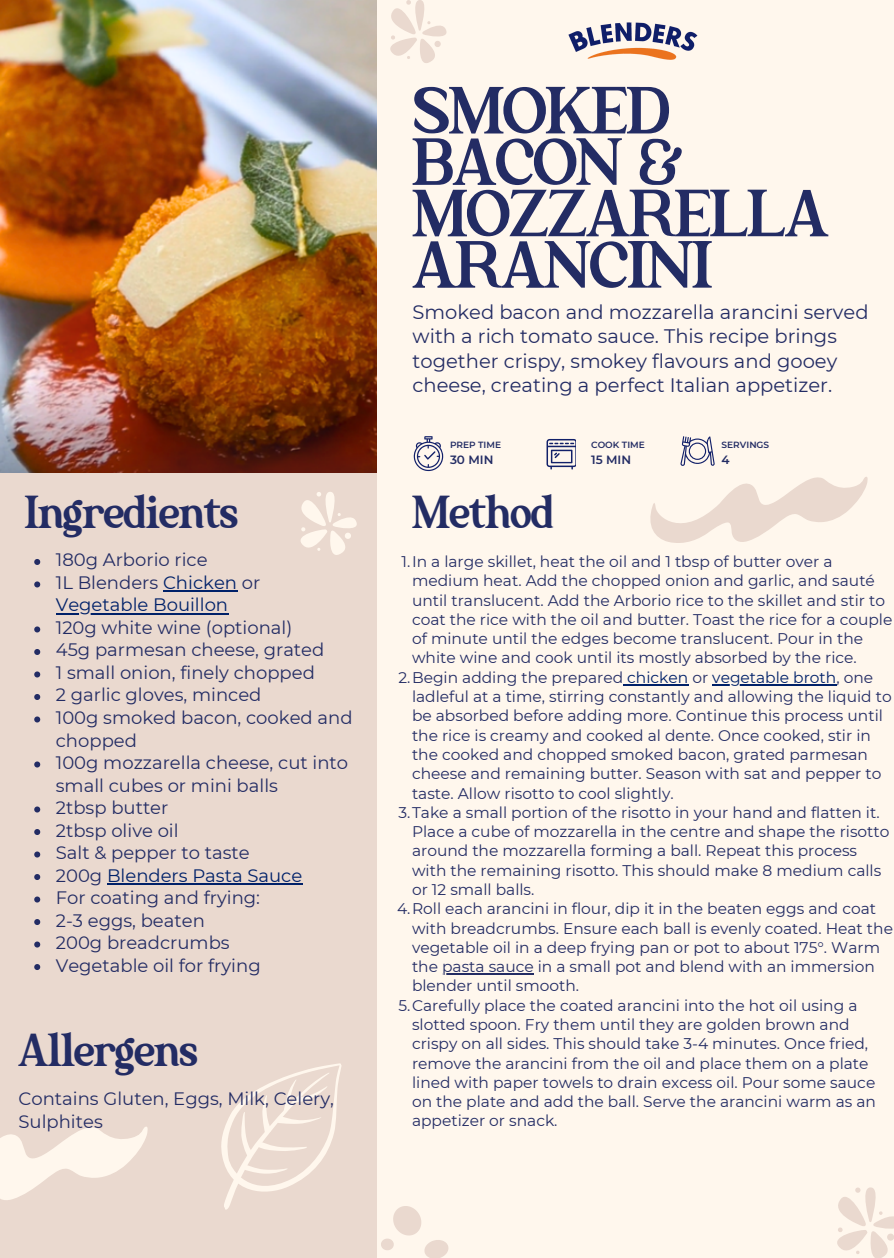
<style>
.page{position:relative;width:894px;height:1258px;background:#fff}
.page>*{position:absolute;margin:0;border:0;box-sizing:border-box;transform-origin:0 0}
.t1{font:65.7px/51.3px "The Texterius";color:#232c64}
.t2{font:45px "The Texterius";color:#232c64}
.t3{font:19.5px/24.3px "Montserrat";color:#232c64}
.t4{font:18px/22.5px "Montserrat";color:#232c64}
.t5{font:18px "Montserrat";color:#002169}
.t6{font:15.3px/19.2px "Montserrat";color:#232c64}
.t7{font:600 12px "Montserrat";color:#232c64}
.t8{font:600 9px "Montserrat";color:#232c64}
.s1{color:#002169}
.s2{color:#232c64}
</style>
<div class="page">
<div style="left:0;top:0;width:893px;height:1258px;background:#fff7ed"></div>
<div style="left:0;top:388px;width:376px;height:870px;background:#ead9cf"></div>
<svg style="left:546px;top:439px;width:29px;height:30px"></svg>
<svg style="left:413px;top:436px;width:30px;height:35px"></svg>
<svg style="left:680px;top:436px;width:34px;height:29px"></svg>
<img style="left:0;top:0;width:376px;height:472px">
<img style="left:568px;top:22px;width:130px;height:38px">
<svg style="left:837px;top:1187px;width:56px;height:71px"></svg>
<svg style="left:650px;top:477px;width:218px;height:65px"></svg>
<svg style="left:0;top:1127px;width:148px;height:73px"></svg>
<svg style="left:390px;top:0;width:56px;height:63px"></svg>
<svg style="left:221px;top:1054px;width:228px;height:204px"></svg>
<svg style="left:34px;top:559px;width:6px;height:6px"></svg>
<svg style="left:34px;top:581px;width:6px;height:6px"></svg>
<hr style="left:163px;top:590px;width:74px;height:2px;background:#002169">
<hr style="left:56px;top:613px;width:172px;height:1px;background:#002169">
<svg style="left:34px;top:626px;width:6px;height:6px"></svg>
<svg style="left:34px;top:649px;width:6px;height:6px"></svg>
<svg style="left:34px;top:671px;width:6px;height:6px"></svg>
<svg style="left:34px;top:694px;width:6px;height:6px"></svg>
<svg style="left:34px;top:716px;width:6px;height:6px"></svg>
<svg style="left:34px;top:761px;width:6px;height:6px"></svg>
<svg style="left:34px;top:806px;width:6px;height:6px"></svg>
<svg style="left:34px;top:829px;width:6px;height:6px"></svg>
<svg style="left:34px;top:851px;width:6px;height:6px"></svg>
<svg style="left:34px;top:874px;width:6px;height:6px"></svg>
<hr style="left:107px;top:883px;width:195px;height:1px;background:#002169">
<svg style="left:34px;top:896px;width:6px;height:6px"></svg>
<svg style="left:34px;top:919px;width:6px;height:6px"></svg>
<svg style="left:34px;top:941px;width:6px;height:6px"></svg>
<svg style="left:34px;top:964px;width:6px;height:6px"></svg>
<svg style="left:300px;top:492px;width:56px;height:63px"></svg>
<hr style="left:623px;top:684px;width:65px;height:1px;background:#002169">
<hr style="left:712px;top:684px;width:124px;height:1px;background:#002169">
<hr style="left:442px;top:973px;width:91px;height:2px;background:#232c64">
<p class="t1" style="left:412px;top:85px;width:417px">SMOKED<br>BACON &amp;<br>MOZZARELLA<br>ARANCINI</p>
<h5 class="t3" style="left:412px;top:300px;width:457px">Smoked bacon and mozzarella arancini served with a rich tomato sauce. This recipe brings together crispy, smokey flavours and gooey cheese, creating a perfect Italian appetizer.</h5>
<h3 class="t8" style="left:450px;top:439px;width:53px">PREP TIME</h3>
<p class="t8" style="left:591px;top:439px;width:55px">COOK TIME</p>
<p class="t8" style="left:721px;top:439px;width:49px">SERVINGS</p>
<h5 class="t7" style="left:450px;top:452px;width:45px">30 MIN</h5>
<p class="t7" style="left:591px;top:452px;width:41px">15 MIN</p>
<p class="t7" style="left:721px;top:452px;width:10px">4</p>
<h1 class="t2" style="left:25px;top:485px;width:214px">Ingredients</h1>
<p class="t2" style="left:412px;top:485px;width:142px">Method</p>
<h2 class="t4" style="left:56px;top:549px;width:153px">180g Arborio rice</h2>
<p class="t4" style="left:56px;top:571px;width:206px">1L Blenders <span class="s1">Chicken</span> or</p>
<p class="t4" style="left:56px;top:594px;width:270px"><span class="s1">Vegetable Bouillon<br></span>120g white wine (optional)<br>45g parmesan cheese, grated<br>1 small onion, finely chopped</p>
<p class="t4" style="left:56px;top:684px;width:207px">2 garlic gloves, minced</p>
<p class="t4" style="left:56px;top:706px;width:298px">100g smoked bacon, cooked and chopped</p>
<p class="t4" style="left:56px;top:751px;width:294px">100g mozzarella cheese, cut into small cubes or mini balls</p>
<p class="t4" style="left:56px;top:796px;width:114px">2tbsp butter</p>
<p class="t4" style="left:56px;top:819px;width:124px">2tbsp olive oil</p>
<p class="t4" style="left:56px;top:841px;width:195px">Salt &amp; pepper to taste</p>
<p class="t5" style="left:56px;top:864px;width:248px"><span class="s2">200g</span> Blenders Pasta Sauce</p>
<p class="t4" style="left:56px;top:886px;width:206px">For coating and frying:</p>
<p class="t4" style="left:56px;top:909px;width:150px">2-3 eggs, beaten</p>
<p class="t4" style="left:56px;top:931px;width:175px">200g breadcrumbs</p>
<p class="t4" style="left:56px;top:954px;width:206px">Vegetable oil for frying</p>
<p class="t2" style="left:18px;top:1023px;width:180px">Allergens</p>
<p class="t4" style="left:18px;top:1087px;width:317px">Contains Gluten, Eggs, Milk, Celery,<br>Sulphites</p>
<p class="t6" style="left:412px;top:552px;width:481px;text-indent:-10px">1.In a large skillet, heat the oil and 1 tbsp of butter over a medium heat. Add the chopped onion and garlic, and sauté until translucent. Add the Arborio rice to the skillet and stir to coat the rice with the oil and butter. Toast the rice for a couple of minute until the edges become translucent. Pour in the white wine and cook until its mostly absorbed by the rice.</p>
<p class="t6" style="left:398px;top:668px;width:476px">2.Begin adding the prepared <span class="s1">chicken</span> or <span class="s1">vegetable broth</span>, one</p>
<p class="t6" style="left:412px;top:687px;width:481px">ladleful at a time, stirring constantly and allowing the liquid to</p>
<p class="t6" style="left:412px;top:706px;width:472px">be absorbed before adding more. Continue this process until</p>
<p class="t6" style="left:412px;top:725px;width:460px">the rice is creamy and cooked al dente. Once cooked, stir in</p>
<p class="t6" style="left:412px;top:745px;width:457px">the cooked and chopped smoked bacon, grated parmesan</p>
<p class="t6" style="left:412px;top:764px;width:471px">cheese and remaining butter. Season with sat and pepper to</p>
<p class="t6" style="left:412px;top:783px;width:263px">taste. Allow risotto to cool slightly.</p>
<p class="t6" style="left:398px;top:803px;width:482px">3.Take a small portion of the risotto in your hand and flatten it.</p>
<p class="t6" style="left:412px;top:822px;width:479px">Place a cube of mozzarella in the centre and shape the risotto around the mozzarella forming a ball. Repeat this process with the remaining risotto. This should make 8 medium calls or 12 small balls.</p>
<h2 class="t6" style="left:412px;top:899px;width:482px;text-indent:-15px">4.Roll each arancini in flour, dip it in the beaten eggs and coat with breadcrumbs. Ensure each ball is evenly coated. Heat the vegetable oil in a deep frying pan or pot to about 175°. Warm the pasta sauce in a small pot and blend with an immersion</h2>
<p class="t6" style="left:412px;top:976px;width:169px">blender until smooth.</p>
<p class="t6" style="left:398px;top:995px;width:460px">5.Carefully place the coated arancini into the hot oil using a</p>
<p class="t6" style="left:412px;top:1015px;width:439px">slotted spoon. Fry them until they are golden brown and</p>
<h3 class="t6" style="left:412px;top:1034px;width:465px">crispy on all sides. This should take 3-4 minutes. Once fried, remove the arancini from the oil and place them on a plate lined with paper towels to drain excess oil. Pour some sauce on the plate and add the ball. Serve the arancini warm as an appetizer or snack.</h3>
</div>
